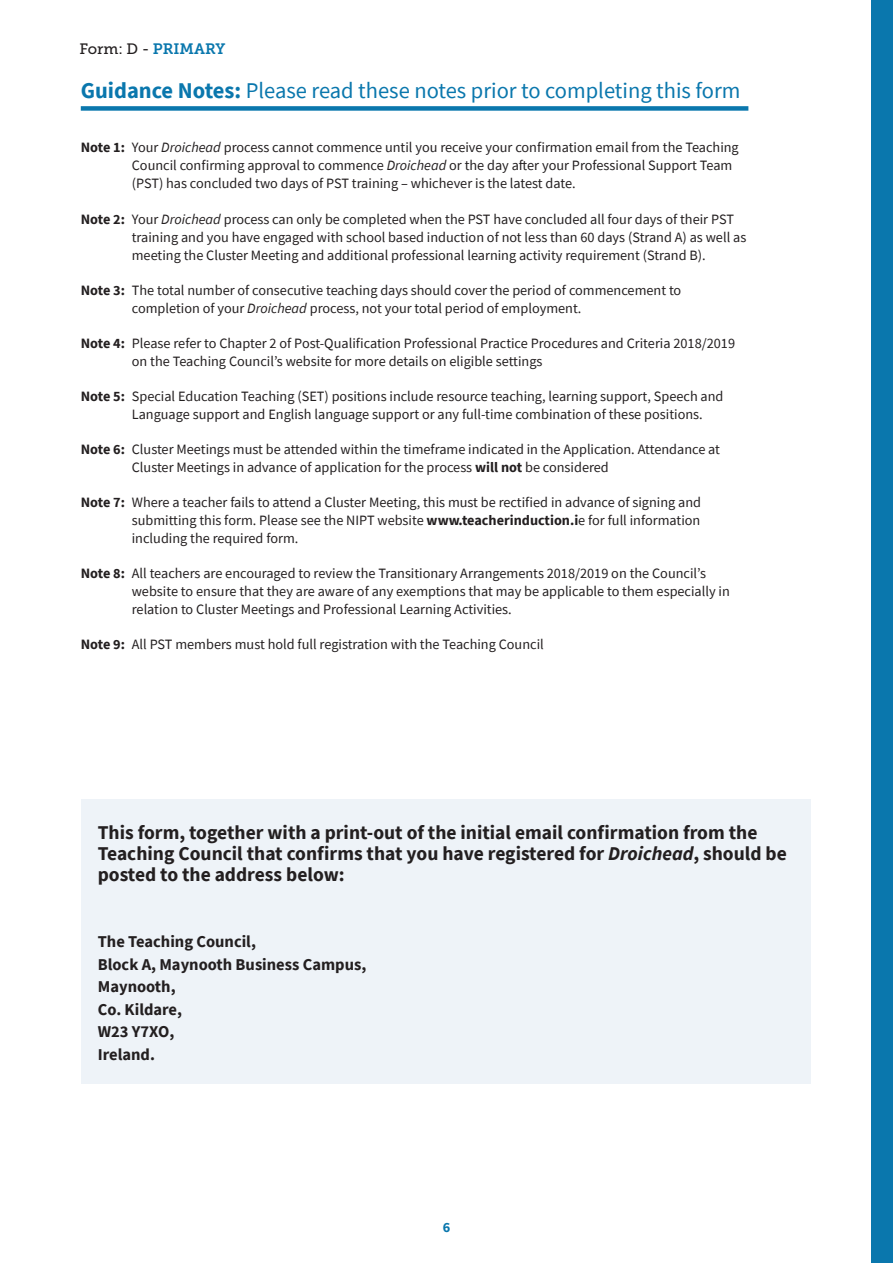
<style>
.page{position:relative;width:893px;height:1263px;background:#fff}
.page>*{position:absolute;margin:0;border:0;box-sizing:border-box;transform-origin:0 0}
.Default{font:22.5px "Source Sans Pro";color:#0a77ad}
.Body_text_2016{font:700 19.5px/21px "Source Sans Pro";color:#231f20}
.Body_text_2016-2{font:700 16.5px/22.5px "Source Sans Pro";color:#231f20}
.t1{font:15px "Museo Slab 500";color:#231f20}
.Body_text_2016-3{font:14.25px/18px "Source Sans Pro";color:#231f20}
.t2{font:700 14.25px "Source Sans Pro";color:#0a77ad}
.s1{font-family:"Museo Slab 700";color:#0a77ad}
.s2{font-weight:700}
.s3{font-style:italic}
</style>
<div class="page">
<div style="left:81px;top:106px;width:667px;height:5px;background:#0a77ad"></div>
<div style="left:872px;top:0;width:21px;height:1263px;background:#0a77ad"></div>
<div style="left:82px;top:799px;width:729px;height:285px;background:#eef3f8"></div>
<p class="t1" style="left:79px;top:40px;width:148px">Form: D - <span class="s1">PRIMARY</span></p>
<p class="Default" style="left:81px;top:76px;width:661px"><span class="s2">Guidance Notes:</span> Please read these notes prior to completing this form</p>
<p class="Body_text_2016-3" style="left:132px;top:139px;width:608px;text-indent:-51px"><span class="s2">Note 1:</span> Your <span class="s3">Droichead</span> process cannot commence until you receive your confirmation email from the Teaching<br>Council confirming approval to commence <span class="s3">Droichead</span> or the day after your Professional Support Team (PST) has concluded two days of PST training – whichever is the latest date.</p>
<p class="Body_text_2016-3" style="left:132px;top:210px;width:616px;text-indent:-51px"><span class="s2">Note 2:</span> Your <span class="s3">Droichead</span> process can only be completed when the PST have concluded all four days of their PST training and you have engaged with school based induction of not less than 60 days (Strand A) as well as meeting the Cluster Meeting and additional professional learning activity requirement (Strand B).</p>
<p class="Body_text_2016-3" style="left:132px;top:281px;width:551px;text-indent:-51px"><span class="s2">Note 3:</span> The total number of consecutive teaching days should cover the period of commencement to completion of your <span class="s3">Droichead</span> process, not your total period of employment.</p>
<p class="Body_text_2016-3" style="left:132px;top:334px;width:605px;text-indent:-51px"><span class="s2">Note 4:</span> Please refer to Chapter 2 of Post-Qualification Professional Practice Procedures and Criteria 2018/2019 on the Teaching Council’s website for more details on eligible settings</p>
<p class="Body_text_2016-3" style="left:132px;top:387px;width:593px;text-indent:-51px"><span class="s2">Note 5:</span> Special Education Teaching (SET) positions include resource teaching, learning support, Speech and<br>Language support and English language support or any full-time combination of these positions.</p>
<p class="Body_text_2016-3" style="left:132px;top:440px;width:590px;text-indent:-51px"><span class="s2">Note 6:</span> Cluster Meetings must be attended within the timeframe indicated in the Application. Attendance at<br>Cluster Meetings in advance of application for the process <span class="s2">will not</span> be considered</p>
<p class="Body_text_2016-3" style="left:132px;top:493px;width:571px;text-align:justify;text-indent:-51px"><span class="s2">Note 7:</span> Where a teacher fails to attend a Cluster Meeting, this must be rectified in advance of signing and submitting this form. Please see the NIPT website <span class="s2">www.teacherinduction.i</span>e for full information including the required form.</p>
<p class="Body_text_2016-3" style="left:132px;top:564px;width:600px;text-indent:-51px"><span class="s2">Note 8:</span> All teachers are encouraged to review the Transitionary Arrangements 2018/2019 on the Council’s website to ensure that they are aware of any exemptions that may be applicable to them especially in relation to Cluster Meetings and Professional Learning Activities.</p>
<p class="Body_text_2016-3" style="left:81px;top:635px;width:465px"><span class="s2">Note 9:</span> All PST members must hold full registration with the Teaching Council</p>
<p class="Body_text_2016" style="left:98px;top:821px;width:690px">This form, together with a print-out of the initial email confirmation from the<br>Teaching Council that confirms that you have registered for <span class="s3">Droichead</span>, should be posted to the address below:</p>
<p class="Body_text_2016-2" style="left:98px;top:930px;width:270px">The Teaching Council,<br>Block A, Maynooth Business Campus,<br>Maynooth,<br>Co. Kildare,<br>W23 Y7XO,<br>Ireland.</p>
<p class="t2" style="left:443px;top:1218px;width:9px">6</p>
</div>
